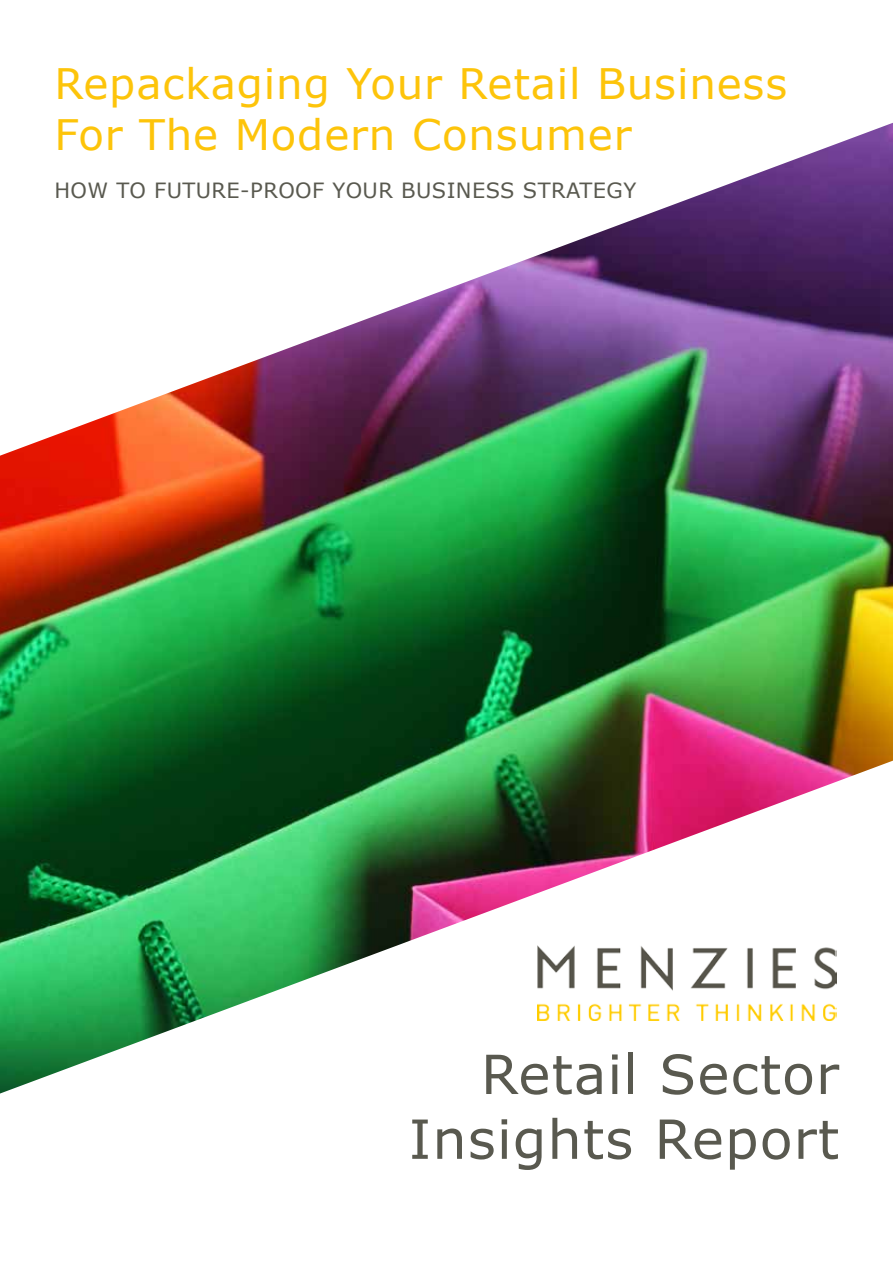
<style>
.page{position:relative;width:893px;height:1263px;background:#fff}
.page>*{position:absolute;margin:0;border:0;box-sizing:border-box;transform-origin:0 0}
.t1{font:54px/64.8px "Verdana";letter-spacing:.02em;color:#59594f;text-align:right}
.t2{font:42px/50.4px "Verdana";letter-spacing:.02em;color:#fdc40a}
.t3{font:21px "Verdana";letter-spacing:.02em;color:#59594f}
</style>
<div class="page">
<img style="left:0;top:123px;width:893px;height:970px">
<img style="left:537px;top:945px;width:299px;height:75px">
<p class="t2" style="left:54px;top:58px;width:734px">Repackaging Your Retail Business<br>For The Modern Consumer</p>
<p class="t3" style="left:54px;top:175px;width:583px">HOW TO FUTURE-PROOF YOUR BUSINESS STRATEGY</p>
<p class="t1" style="left:409px;top:1041px;width:432px">Retail Sector<br>Insights Report</p>
</div>
